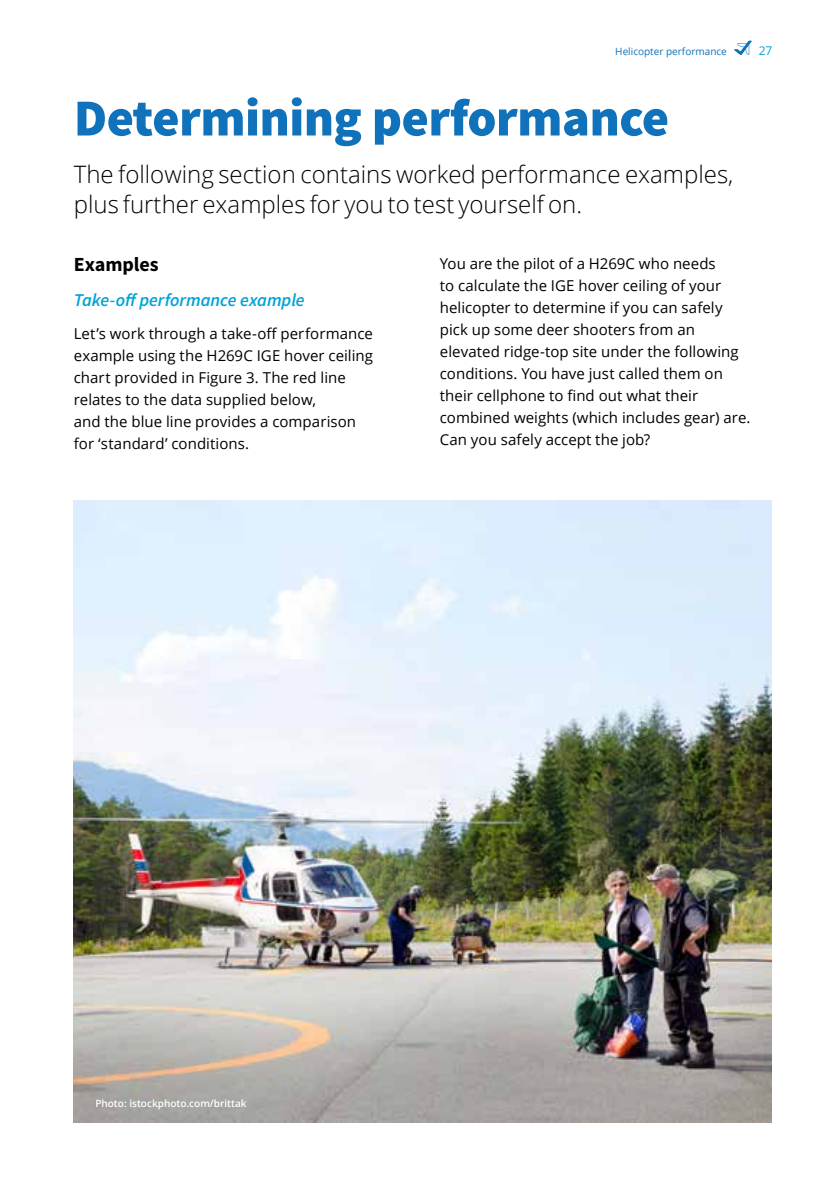
<style>
.page{position:relative;width:840px;height:1191px;background:#fff}
.page>*{position:absolute;margin:0;border:0;box-sizing:border-box;transform-origin:0 0}
.t1{font:900 52px "Source Sans Pro";letter-spacing:-.01em;color:#1072ba}
.t2{font:300 24px/30px "Open Sans";color:#000}
.t3{font:700 20px "Source Sans Pro";letter-spacing:-.005em;color:#000}
.t4{font:italic 600 18px "Source Sans Pro";letter-spacing:-.005em;color:#00a3d7}
.t5{font:15px/22px "Open Sans";letter-spacing:.005em;color:#000}
.t6{font:12px "Open Sans";color:#00a3d7}
.t7{font:600 10px "Open Sans";color:#fff}
.t8{font:10px "Open Sans";color:#1072ba}
</style>
<div class="page">
<img style="left:74px;top:500px;width:697px;height:623px">
<svg style="left:734px;top:40px;width:17px;height:15px"></svg>
<p class="t8" style="left:615px;top:44px;width:113px">Helicopter performance</p>
<p class="t6" style="left:758px;top:42px;width:15px">27</p>
<h1 class="t1" style="left:74px;top:84px;width:596px">Determining performance</h1>
<h2 class="t2" style="left:74px;top:158px;width:660px">The following section contains worked performance examples, plus further examples for you to test yourself on.</h2>
<h3 class="t3" style="left:74px;top:251px;width:86px">Examples</h3>
<p class="t4" style="left:74px;top:289px;width:232px">Take-off performance example</p>
<p class="t5" style="left:74px;top:322px;width:300px">Let’s work through a take-off performance example using the H269C IGE hover ceiling chart provided in Figure 3. The red line relates to the data supplied below,<br>and the blue line provides a comparison for ‘standard’ conditions.</p>
<p class="t5" style="left:439px;top:252px;width:312px">You are the pilot of a H269C who needs<br>to calculate the IGE hover ceiling of your helicopter to determine if you can safely pick up some deer shooters from an elevated ridge-top site under the following conditions. You have just called them on their cellphone to find out what their combined weights (which includes gear) are.<br>Can you safely accept the job?</p>
<p class="t7" style="left:95px;top:1096px;width:153px">Photo: istockphoto.com/brittak</p>
</div>
